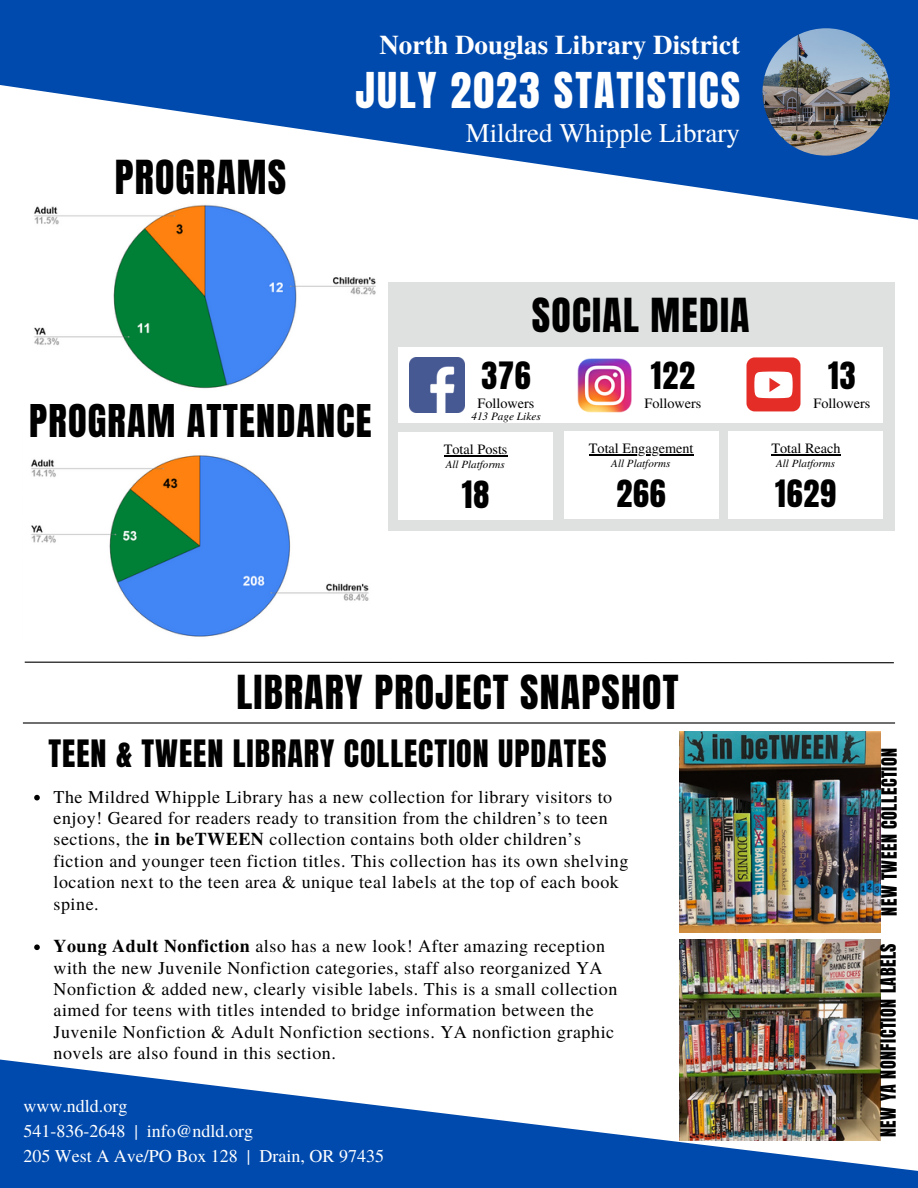
<style>
.page{position:relative;width:918px;height:1188px;background:#fff}
.page>*{position:absolute;margin:0;border:0;box-sizing:border-box;transform-origin:0 0}
.t1{font:42px "Anton";letter-spacing:.05em;color:#fff}
.t2{font:39.9px "Anton";letter-spacing:.03em;color:#000}
.t3{font:38.4px "Anton";letter-spacing:.03em;color:#000}
.t4{font:32.1px "Anton";letter-spacing:.03em;color:#000}
.t5{font:700 27px "Te X Gyre Termes";color:#fff}
.t6{font:27px "Te X Gyre Termes";color:#fff}
.t7{font:18px/21.3px "Te X Gyre Termes";letter-spacing:.03em;color:#000}
.t8{font:18px "Te X Gyre Termes";color:#fff}
.t9{font:18px "Anton";letter-spacing:.03em;color:#000}
.t10{font:14.25px "Te X Gyre Termes";color:#000}
.t11{font:italic 11.25px "Te X Gyre Termes";color:#000}
.t12{font:italic 11.1px "Te X Gyre Termes";color:#000}
.s1{font-weight:700}
</style>
<div class="page">
<img style="left:34px;top:242px;width:342px;height:147px">
<svg style="left:0;top:0;width:918px;height:242px;fill:#004aad"></svg>
<img style="left:763px;top:28px;width:127px;height:128px;border-radius:50%">
<svg style="left:0;top:1059px;width:918px;height:129px;fill:#004aad"></svg>
<div style="left:23px;top:164px;width:355px;height:39px;background:#fff"></div>
<img style="left:31px;top:455px;width:338px;height:182px">
<svg style="left:24px;top:661px;width:870px;height:3px"></svg>
<hr style="left:23px;top:722px;width:872px;height:2px;background:#000">
<div style="left:388px;top:282px;width:507px;height:249px;background:#dfe0e0"></div>
<div style="left:399px;top:348px;width:484px;height:75px;background:#fff"></div>
<div style="left:399px;top:432px;width:154px;height:87px;background:#fff"></div>
<img style="left:578px;top:358px;width:54px;height:54px">
<img style="left:410px;top:357px;width:55px;height:56px">
<div style="left:747px;top:357px;width:54px;height:54px;background:#e52d27;border-radius:8px"></div>
<svg style="left:754px;top:372px;width:39px;height:26px"></svg>
<hr style="left:444px;top:455px;width:64px;height:1px;background:#000">
<div style="left:564px;top:432px;width:154px;height:87px;background:#fff"></div>
<hr style="left:589px;top:454px;width:105px;height:1px;background:#000">
<div style="left:729px;top:432px;width:154px;height:87px;background:#fff"></div>
<hr style="left:771px;top:454px;width:70px;height:1px;background:#000">
<img style="left:679px;top:731px;width:202px;height:201px">
<img style="left:679px;top:939px;width:202px;height:202px">
<svg style="left:34px;top:795px;width:6px;height:5px"></svg>
<svg style="left:34px;top:944px;width:6px;height:6px"></svg>
<p class="t2" style="left:115px;top:149px;width:173px">PROGRAMS</p>
<h3 class="t5" style="left:379px;top:24px;width:362px">North Douglas Library District</h3>
<h1 class="t1" style="left:355px;top:60px;width:386px">JULY 2023 STATISTICS</h1>
<h1 class="t6" style="left:466px;top:114px;width:276px">Mildred Whipple Library</h1>
<p class="t3" style="left:29px;top:393px;width:344px">PROGRAM ATTENDANCE</p>
<h1 class="t2" style="left:532px;top:287px;width:219px">SOCIAL MEDIA</h1>
<p class="t4" style="left:481px;top:352px;width:51px">376</p>
<p class="t4" style="left:651px;top:352px;width:46px">122</p>
<p class="t4" style="left:828px;top:352px;width:29px">13</p>
<p class="t10" style="left:478px;top:393px;width:58px">Followers</p>
<p class="t10" style="left:645px;top:393px;width:58px">Followers</p>
<h3 class="t10" style="left:814px;top:393px;width:58px">Followers</h3>
<p class="t11" style="left:471px;top:408px;width:71px">413 Page Likes</p>
<p class="t10" style="left:444px;top:439px;width:65px">Total Posts</p>
<h3 class="t4" style="left:462px;top:472px;width:29px">18</h3>
<h1 class="t12" style="left:446px;top:456px;width:61px">All Platforms</h1>
<p class="t10" style="left:589px;top:438px;width:106px">Total Engagement</p>
<p class="t4" style="left:616px;top:471px;width:51px">266</p>
<p class="t12" style="left:611px;top:455px;width:61px">All Platforms</p>
<p class="t10" style="left:771px;top:438px;width:71px">Total Reach</p>
<p class="t4" style="left:775px;top:471px;width:63px">1629</p>
<p class="t12" style="left:776px;top:455px;width:61px">All Platforms</p>
<h4 class="t2" style="left:236px;top:663px;width:444px">LIBRARY PROJECT SNAPSHOT</h4>
<p class="t4" style="left:49px;top:730px;width:559px">TEEN &amp; TWEEN LIBRARY COLLECTION UPDATES</p>
<h6 class="t7" style="left:54px;top:785px;width:577px">The Mildred Whipple Library has a new collection for library visitors to enjoy! Geared for readers ready to transition from the children’s to teen sections, the <span class="s1">in beTWEEN</span> collection contains both older children’s fiction and younger teen fiction titles. This collection has its own shelving location next to the teen area &amp; unique teal labels at the top of each book spine.</h6>
<h2 class="t7" style="left:54px;top:935px;width:565px"><span class="s1">Young Adult Nonfiction</span> also has a new look! After amazing reception with the new Juvenile Nonfiction categories, staff also reorganized YA Nonfiction &amp; added new, clearly visible labels. This is a small collection aimed for teens with titles intended to bridge information between the Juvenile Nonfiction &amp; Adult Nonfiction sections. YA nonfiction graphic novels are also found in this section.</h2>
<p class="t8" style="left:23px;top:1093px;width:105px">www.ndld.org</p>
<h6 class="t8" style="left:23px;top:1118px;width:231px">541-836-2648 | info@ndld.org</h6>
<p class="t8" style="left:23px;top:1143px;width:362px">205 West A Ave/PO Box 128 | Drain, OR 97435</p>
<p class="t9" style="left:876px;top:916px;width:170px;rotate:-90deg">NEW TWEEN COLLECTION</p>
<p class="t9" style="left:875px;top:1137px;width:195px;rotate:-90deg">NEW YA NONFICTION LABELS</p>
</div>
